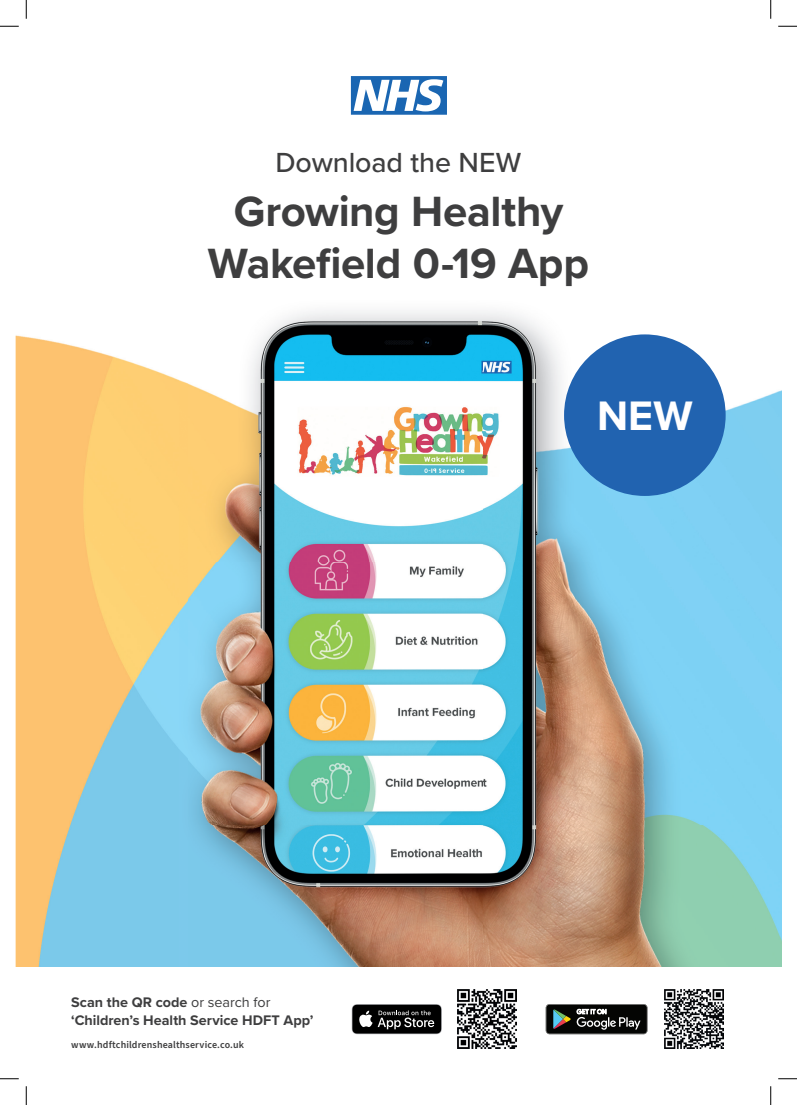
<style>
.page{position:relative;width:797px;height:1105px;background:#fff}
.page>*{position:absolute;margin:0;border:0;box-sizing:border-box;transform-origin:0 0}
.t1{font:700 43.88px/52.6px "Proxima Nova";letter-spacing:-.005em;color:#3e3e3f;text-align:center}
.t2{font:700 42.75px "Proxima Nova";color:#fff}
.t3{font:500 28.62px "Proxima Nova";letter-spacing:-.005em;color:#3e3e3f}
.t4{font:700 14.38px/17.2px "Proxima Nova";color:#3e3e3f}
.t5{font:600 10px "Source Sans Pro";letter-spacing:.015em;color:#3e3e3f}
.s1{font-weight:400}
</style>
<div class="page">
<img style="left:16px;top:16px;width:756px;height:951px">
<img style="left:180px;top:299px;width:599px;height:668px">
<img style="left:189px;top:290px;width:590px;height:44px">
<svg style="left:351px;top:76px;width:96px;height:39px"></svg>
<div style="left:564px;top:334px;width:161px;height:162px;background:#2163b0;border-radius:50%"></div>
<svg style="left:545px;top:1004px;width:102px;height:30px;background:#313431"></svg>
<img style="left:664px;top:989px;width:59px;height:59px">
<svg style="left:352px;top:1004px;width:90px;height:30px;background:#323232"></svg>
<img style="left:457px;top:989px;width:59px;height:59px">
<svg style="left:0;top:25px;width:19px;height:2px"></svg>
<svg style="left:778px;top:25px;width:19px;height:2px"></svg>
<svg style="left:0;top:1078px;width:19px;height:1px"></svg>
<svg style="left:778px;top:1078px;width:19px;height:1px"></svg>
<svg style="left:25px;top:0;width:2px;height:19px"></svg>
<svg style="left:25px;top:1086px;width:2px;height:19px"></svg>
<svg style="left:770px;top:0;width:1px;height:19px"></svg>
<svg style="left:770px;top:1086px;width:1px;height:19px"></svg>
<h3 class="t3" style="left:275px;top:141px;width:247px">Download the NEW</h3>
<h1 class="t1" style="left:208px;top:184px;width:382px">Growing Healthy<br>Wakefield 0-19 App</h1>
<h2 class="t2" style="left:597px;top:384px;width:97px">NEW</h2>
<p class="t4" style="left:71px;top:993px;width:244px">Scan the QR code <span class="s1">or search for </span>‘Children’s Health Service HDFT App’</p>
<p class="t5" style="left:71px;top:1038px;width:174px">www.hdftchildrenshealthservice.co.uk</p>
</div>
